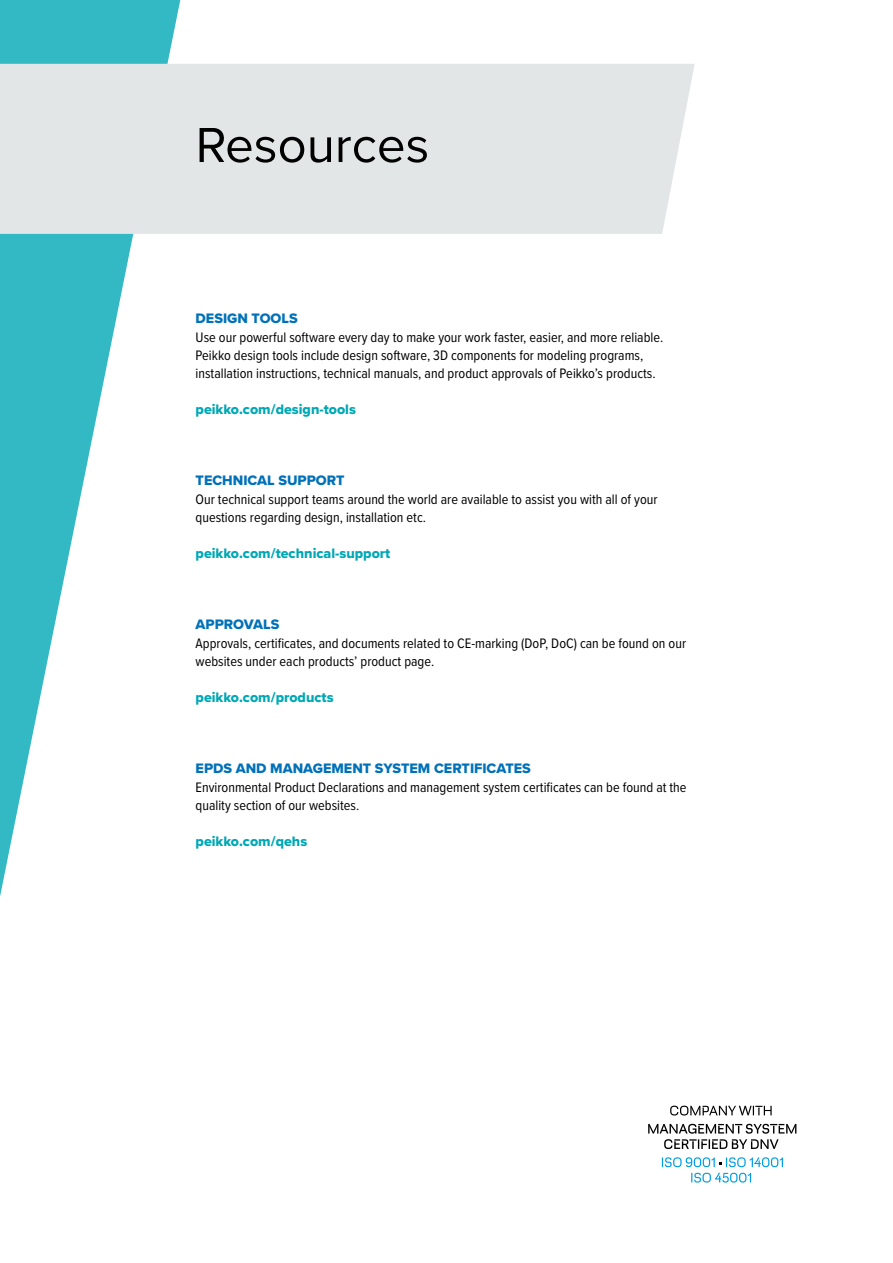
<style>
.page{position:relative;width:893px;height:1263px;background:#fff}
.page>*{position:absolute;margin:0;border:0;box-sizing:border-box;transform-origin:0 0}
.t1{font:51px "Proxima Nova";color:#000}
.t2{font:14.25px/18px "Proxima Nova Cond";color:#000}
.t3{font:14.25px "Proxima Nova Extrabld";color:#00a8b5}
.t4{font:14.25px "Proxima Nova Extrabld";color:#0071b9}
</style>
<div class="page">
<svg style="left:0;top:0;width:181px;height:897px"></svg>
<div style="left:0;top:64px;width:695px;height:170px;background:#e3e6e6"></div>
<svg style="left:691px;top:1173px;width:60px;height:9px"></svg>
<svg style="left:662px;top:1157px;width:121px;height:10px"></svg>
<svg style="left:648px;top:1124px;width:148px;height:25px"></svg>
<svg style="left:670px;top:1106px;width:102px;height:9px"></svg>
<h1 class="t1" style="left:196px;top:107px;width:235px">Resources</h1>
<p class="t4" style="left:196px;top:307px;width:104px">DESIGN TOOLS</p>
<p class="t2" style="left:196px;top:328px;width:469px">Use our powerful software every day to make your work faster, easier, and more reliable.<br>Peikko design tools include design software, 3D components for modeling programs, installation instructions, technical manuals, and product approvals of Peikko’s products.</p>
<p class="t3" style="left:196px;top:399px;width:162px">peikko.com/design-tools</p>
<p class="t4" style="left:196px;top:469px;width:150px">TECHNICAL SUPPORT</p>
<p class="t2" style="left:196px;top:490px;width:463px">Our technical support teams around the world are available to assist you with all of your questions regarding design, installation etc.</p>
<p class="t3" style="left:196px;top:543px;width:196px">peikko.com/technical-support</p>
<p class="t4" style="left:196px;top:613px;width:85px">APPROVALS</p>
<p class="t2" style="left:196px;top:634px;width:492px">Approvals, certificates, and documents related to CE-marking (DoP, DoC) can be found on our websites under each products’ product page.</p>
<p class="t3" style="left:196px;top:687px;width:140px">peikko.com/products</p>
<p class="t4" style="left:196px;top:757px;width:337px">EPDS AND MANAGEMENT SYSTEM CERTIFICATES</p>
<p class="t2" style="left:196px;top:778px;width:492px">Environmental Product Declarations and management system certificates can be found at the quality section of our websites.</p>
<p class="t3" style="left:196px;top:831px;width:113px">peikko.com/qehs</p>
</div>
